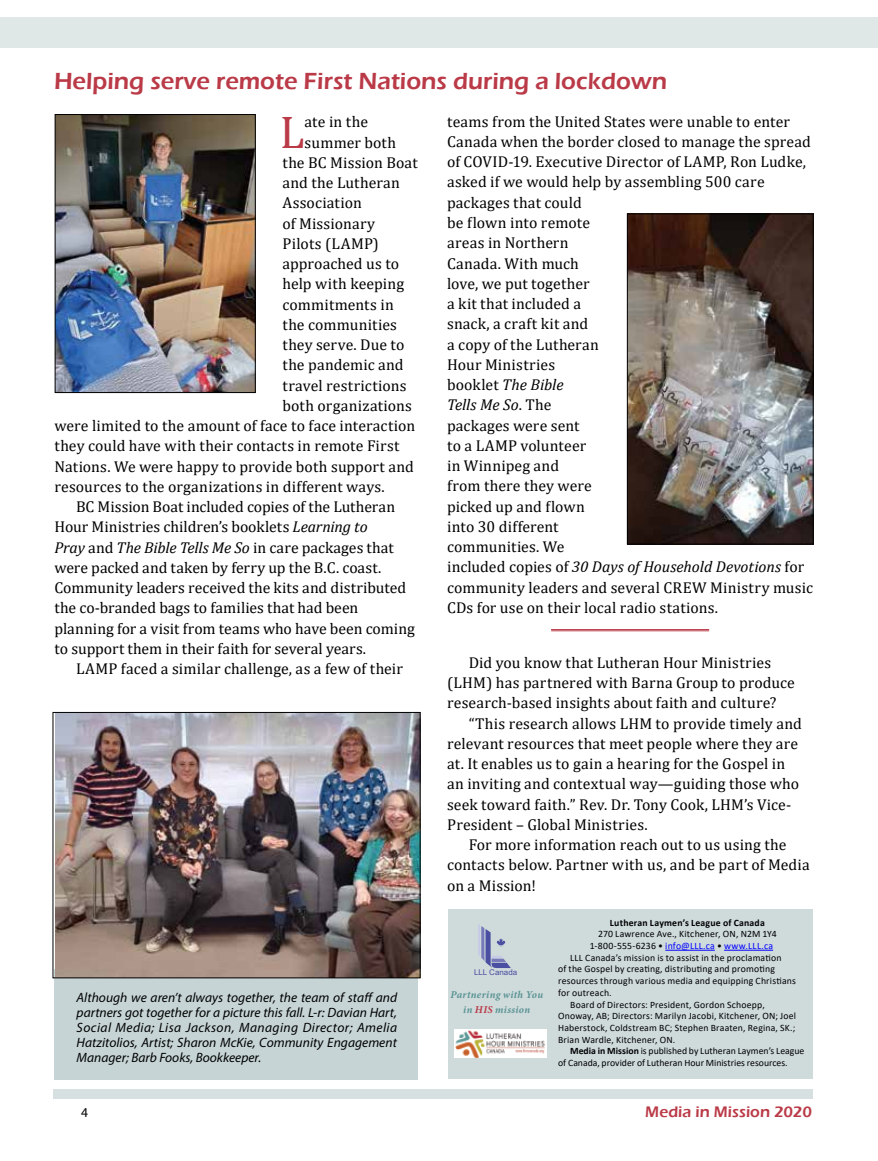
<style>
.page{position:relative;width:878px;height:1161px;background:#fff}
.page>*{position:absolute;margin:0;border:0;box-sizing:border-box;transform-origin:0 0}
.t1{font:46.2px "Cambria";color:#ba3a47}
.t2{font:600 24px "Eras ITC";color:#ba3a47}
.t3{font:15.75px/20.2px "Cambria";letter-spacing:.005em;color:#000}
.t4{font:italic 15.75px "Cambria";letter-spacing:-.01em;color:#000}
.t5{font:600 15.75px "Eras ITC";letter-spacing:.005em;color:#ba3a47}
.t6{font:italic 13.5px/15px "Myriad Pro";color:#000;text-align:justify}
.t7{font:13.5px "Myriad Pro";color:#000}
.t8{font:italic 700 10.5px/15px "Minion Pro";letter-spacing:.03em;color:#599393;text-align:center}
.t9{font:9.75px "Calibri";letter-spacing:.015em;color:#000}
.t10{font:9.75px "Calibri";letter-spacing:.025em;color:#00f}
.t11{font:700 9.75px "Calibri";letter-spacing:.02em;color:#000}
.t12{font:7.95px "Arial";color:#4a4fa1}
.s1{font-style:italic}
.s2{font-style:normal}
.s3{color:#ba3a47}
.s4{color:#000}
.s5{font-weight:700}
</style>
<div class="page">
<div style="left:53px;top:1089px;width:759px;height:9px;background:#d7e0e1"></div>
<div style="left:54px;top:969px;width:364px;height:111px;background:#c6d4d5"></div>
<img style="left:57px;top:116px;width:196px;height:275px">
<div style="left:55px;top:114px;width:200px;height:279px;border:1px solid #000"></div>
<img style="left:55px;top:714px;width:363px;height:262px">
<div style="left:53px;top:712px;width:367px;height:266px;border:1px solid #000"></div>
<img style="left:629px;top:216px;width:182px;height:326px">
<div style="left:627px;top:214px;width:186px;height:330px;border:1px solid #000"></div>
<div style="left:448px;top:910px;width:364px;height:169px;background:#cfdadb"></div>
<hr style="left:665px;top:950px;width:49px;height:1px;background:#00f">
<hr style="left:724px;top:950px;width:49px;height:1px;background:#00f">
<svg style="left:478px;top:925px;width:33px;height:43px"></svg>
<img style="left:454px;top:1029px;width:92px;height:28px">
<hr style="left:551px;top:629px;width:158px;height:1px;background:#ba3a47">
<hr style="left:551px;top:631px;width:158px;height:1px;background:#ba3a47">
<div style="left:0;top:18px;width:878px;height:30px;background:#e0e7e7"></div>
<h2 class="t2" style="left:54px;top:67px;width:614px">Helping serve remote First Nations during a lockdown</h2>
<h1 class="t1" style="left:280px;top:105px;width:26px">L</h1>
<p class="t3" style="left:304px;top:112px;width:65px">ate in the</p>
<p class="t3" style="left:447px;top:111px;width:367px">teams from the United States were unable to enter<br>Canada when the border closed to manage the spread of COVID-19. Executive Director of LAMP, Ron Ludke, asked if we would help by assembling 500 care packages that could<br>be flown into remote<br>areas in Northern<br>Canada. With much<br>love, we put together<br>a kit that included a<br>snack, a craft kit and<br>a copy of the Lutheran<br>Hour Ministries<br>booklet <span class="s1">The Bible<br>Tells Me So</span>. The<br>packages were sent<br>to a LAMP volunteer<br>in Winnipeg and<br>from there they were<br>picked up and flown<br>into 30 different<br>communities. We<br>included copies of <span class="s1">30 Days of Household Devotions</span> for community leaders and several CREW Ministry music<br>CDs for use on their local radio stations.</p>
<p class="t3" style="left:304px;top:132px;width:93px">summer both</p>
<p class="t3" style="left:282px;top:152px;width:137px">the BC Mission Boat</p>
<p class="t3" style="left:282px;top:172px;width:119px">and the Lutheran</p>
<p class="t3" style="left:282px;top:193px;width:81px">Association</p>
<p class="t3" style="left:282px;top:213px;width:94px">of Missionary</p>
<p class="t3" style="left:282px;top:233px;width:98px">Pilots (LAMP)</p>
<p class="t3" style="left:282px;top:253px;width:118px">approached us to</p>
<p class="t3" style="left:282px;top:274px;width:123px">help with keeping</p>
<p class="t3" style="left:282px;top:294px;width:113px">commitments in</p>
<p class="t3" style="left:282px;top:314px;width:116px">the communities</p>
<p class="t3" style="left:282px;top:335px;width:124px">they serve. Due to</p>
<p class="t3" style="left:282px;top:355px;width:123px">the pandemic and</p>
<p class="t3" style="left:282px;top:375px;width:126px">travel restrictions</p>
<p class="t3" style="left:282px;top:395px;width:131px">both organizations</p>
<p class="t3" style="left:54px;top:416px;width:362px">were limited to the amount of face to face interaction</p>
<p class="t3" style="left:54px;top:436px;width:346px">they could have with their contacts in remote First</p>
<p class="t3" style="left:54px;top:456px;width:361px">Nations. We were happy to provide both support and</p>
<p class="t3" style="left:54px;top:476px;width:332px">resources to the organizations in different ways.</p>
<p class="t3" style="left:76px;top:497px;width:320px">BC Mission Boat included copies of the Lutheran</p>
<p class="t3" style="left:54px;top:517px;width:315px">Hour Ministries children’s booklets <span class="s1">Learning to</span></p>
<p class="t4" style="left:54px;top:536px;width:341px">Pray <span class="s2">and</span> The Bible Tells Me So <span class="s2">in care packages that</span></p>
<p class="t3" style="left:54px;top:557px;width:328px">were packed and taken by ferry up the B.C. coast.</p>
<p class="t3" style="left:54px;top:578px;width:353px">Community leaders received the kits and distributed</p>
<p class="t3" style="left:54px;top:598px;width:305px">the co-branded bags to families that had been</p>
<p class="t3" style="left:54px;top:618px;width:362px">planning for a visit from teams who have been coming</p>
<p class="t3" style="left:54px;top:638px;width:313px">to support them in their faith for several years.</p>
<p class="t3" style="left:76px;top:659px;width:328px">LAMP faced a similar challenge, as a few of their</p>
<p class="t3" style="left:447px;top:652px;width:349px;text-indent:22px">Did you know that Lutheran Hour Ministries (LHM) has partnered with Barna Group to produce research-based insights about faith and culture?</p>
<p class="t3" style="left:447px;top:713px;width:356px;text-indent:22px">“This research allows LHM to provide timely and relevant resources that meet people where they are at. It enables us to gain a hearing for the Gospel in an inviting and contextual way—guiding those who seek toward faith.” Rev. Dr. Tony Cook, LHM’s Vice-President – Global Ministries.</p>
<p class="t3" style="left:447px;top:835px;width:364px;text-indent:22px">For more information reach out to us using the contacts below. Partner with us, and be part of Media on a Mission!</p>
<p class="t6" style="left:77px;top:990px;width:322px">Although we aren’t always together, the team of staff and partners got together for a picture this fall. L-r: Davian Hart, Social Media; Lisa Jackson, Managing Director; Amelia Hatzitolios, Artist; Sharon McKie, Community Engagement Manager; Barb Fooks, Bookkeeper.</p>
<p class="t12" style="left:474px;top:967px;width:45px">LLL Canada</p>
<p class="t8" style="left:450px;top:987px;width:94px">Partnering with You in <span class="s3">HIS</span> mission</p>
<p class="t11" style="left:610px;top:916px;width:156px">Lutheran Laymen’s League of Canada</p>
<p class="t9" style="left:598px;top:927px;width:180px">270 Lawrence Ave., Kitchener, ON, N2M 1Y4</p>
<p class="t10" style="left:589px;top:939px;width:185px"><span class="s4">1-800-555-6236 •</span> info@LLL.ca <span class="s4">•</span> www.LLL.ca</p>
<p class="t9" style="left:570px;top:951px;width:213px">LLL Canada’s mission is to assist in the proclamation</p>
<p class="t9" style="left:558px;top:962px;width:218px">of the Gospel by creating, distributing and promoting</p>
<p class="t9" style="left:558px;top:974px;width:239px">resources through various media and equipping Christians</p>
<p class="t9" style="left:558px;top:986px;width:55px">for outreach.</p>
<p class="t9" style="left:570px;top:998px;width:196px">Board of Directors: President, Gordon Schoepp,</p>
<p class="t9" style="left:558px;top:1009px;width:239px">Onoway, AB; Directors: Marilyn Jacobi, Kitchener, ON; Joel</p>
<p class="t9" style="left:558px;top:1021px;width:239px">Haberstock, Coldstream BC; Stephen Braaten, Regina, SK.;</p>
<p class="t9" style="left:558px;top:1033px;width:119px">Brian Wardle, Kitchener, ON.</p>
<p class="t9" style="left:570px;top:1044px;width:236px"><span class="s5">Media in Mission</span> is published by Lutheran Laymen’s League</p>
<p class="t9" style="left:558px;top:1056px;width:231px">of Canada, provider of Lutheran Hour Ministries resources.</p>
<p class="t7" style="left:81px;top:1104px;width:8px">4</p>
<p class="t5" style="left:645px;top:1103px;width:168px">Media in Mission 2020</p>
</div>
